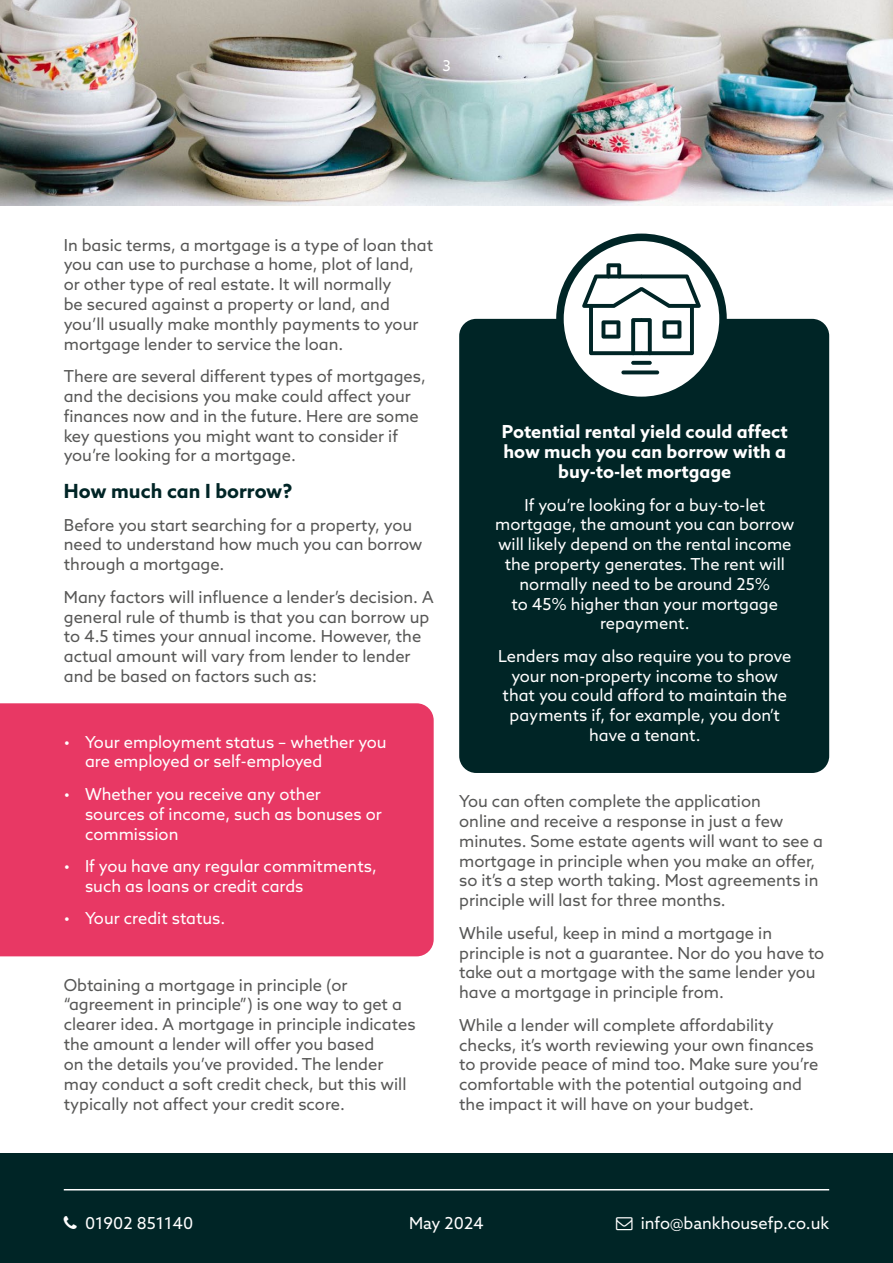
<style>
.page{position:relative;width:893px;height:1263px;background:#fff}
.page>*{position:absolute;margin:0;border:0;box-sizing:border-box;transform-origin:0 0}
.t1{font:700 19.5px "Azo Sans";color:#002526}
.t2{font:700 18px/19.8px "Azo Sans";color:#fff;text-align:center}
.t3{font:16.5px/19.8px "Azo Sans";color:#575756}
.t4{font:16.5px/19.8px "Azo Sans";color:#fff}
.t5{font:15px "Azo Sans";color:#fff}
</style>
<div class="page">
<div style="left:0;top:1153px;width:893px;height:110px;background:#002526"></div>
<hr style="left:64px;top:1189px;width:765px;height:1px;background:#fff">
<img style="left:0;top:0;width:893px;height:205px">
<div style="left:459px;top:319px;width:370px;height:454px;background:#002526;border-radius:17px"></div>
<div style="left:0;top:703px;width:434px;height:253px;background:#e83864"></div>
<svg style="left:560px;top:237px;width:163px;height:163px;fill:#fff"></svg>
<div style="left:556px;top:234px;width:171px;height:170px;border:8px solid #002526;border-radius:50%"></div>
<svg style="left:631px;top:361px;width:21px;height:4px"></svg>
<svg style="left:621px;top:370px;width:38px;height:4px"></svg>
<svg style="left:582px;top:263px;width:119px;height:92px"></svg>
<p class="t5" style="left:442px;top:56px;width:10px">3</p>
<p class="t3" style="left:64px;top:235px;width:371px">In basic terms, a mortgage is a type of loan that you can use to purchase a home, plot of land, or other type of real estate. It will normally<br>be secured against a property or land, and you’ll usually make monthly payments to your mortgage lender to service the loan.</p>
<p class="t3" style="left:64px;top:366px;width:364px">There are several different types of mortgages, and the decisions you make could affect your finances now and in the future. Here are some key questions you might want to consider if you’re looking for a mortgage.</p>
<p class="t1" style="left:64px;top:478px;width:230px">How much can I borrow?</p>
<p class="t3" style="left:64px;top:515px;width:360px">Before you start searching for a property, you need to understand how much you can borrow through a mortgage.</p>
<p class="t3" style="left:64px;top:587px;width:371px">Many factors will influence a lender’s decision. A general rule of thumb is that you can borrow up to 4.5 times your annual income. However, the actual amount will vary from lender to lender and be based on factors such as:</p>
<p class="t4" style="left:85px;top:732px;width:303px;text-indent:-21px">• Your employment status – whether you are employed or self-employed</p>
<p class="t4" style="left:85px;top:784px;width:298px;text-indent:-21px">• Whether you receive any other sources of income, such as bonuses or commission</p>
<p class="t4" style="left:85px;top:856px;width:293px;text-indent:-21px">• If you have any regular commitments, such as loans or credit cards</p>
<p class="t4" style="left:64px;top:908px;width:163px">• Your credit status.</p>
<p class="t3" style="left:64px;top:975px;width:353px">Obtaining a mortgage in principle (or “agreement in principle”) is one way to get a clearer idea. A mortgage in principle indicates the amount a lender will offer you based<br>on the details you’ve provided. The lender may conduct a soft credit check, but this will typically not affect your credit score.</p>
<p class="t2" style="left:502px;top:422px;width:287px">Potential rental yield could affect how much you can borrow with a buy-to-let mortgage</p>
<p class="t4" style="left:495px;top:494px;width:301px;text-align:center">If you’re looking for a buy-to-let mortgage, the amount you can borrow will likely depend on the rental income the property generates. The rent will normally need to be around 25%<br>to 45% higher than your mortgage repayment.</p>
<p class="t4" style="left:498px;top:646px;width:295px;text-align:center">Lenders may also require you to prove your non-property income to show that you could afford to maintain the payments if, for example, you don’t have a tenant.</p>
<p class="t3" style="left:459px;top:791px;width:365px">You can often complete the application<br>online and receive a response in just a few minutes. Some estate agents will want to see a mortgage in principle when you make an offer, so it’s a step worth taking. Most agreements in principle will last for three months.</p>
<p class="t3" style="left:459px;top:923px;width:367px">While useful, keep in mind a mortgage in principle is not a guarantee. Nor do you have to take out a mortgage with the same lender you have a mortgage in principle from.</p>
<p class="t3" style="left:459px;top:1015px;width:361px">While a lender will complete affordability checks, it’s worth reviewing your own finances to provide peace of mind too. Make sure you’re comfortable with the potential outgoing and the impact it will have on your budget.</p>
<p class="t4" style="left:85px;top:1213px;width:110px">01902 851140</p>
<p class="t4" style="left:409px;top:1213px;width:76px">May 2024</p>
<p class="t4" style="left:641px;top:1213px;width:190px">info@bankhousefp.co.uk</p>
</div>
